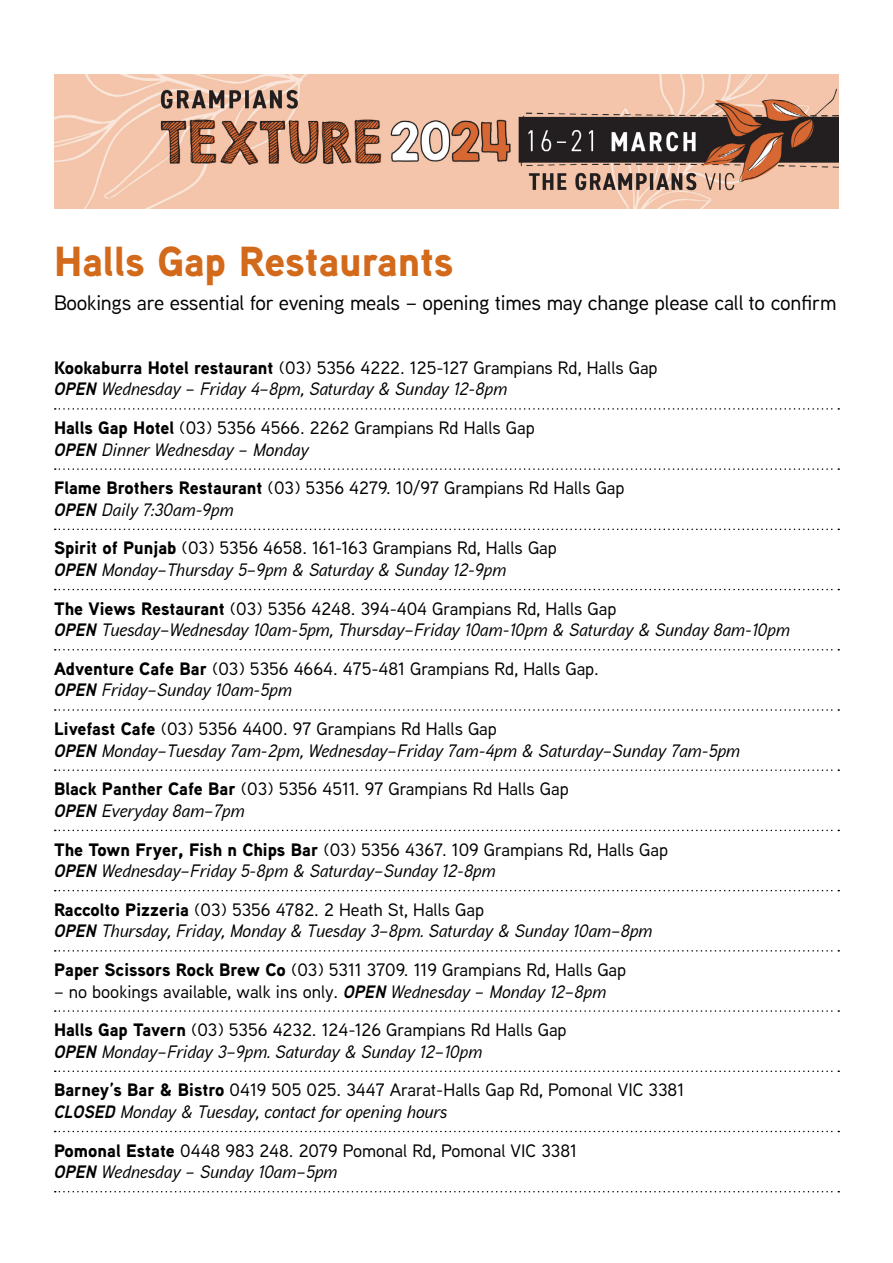
<style>
.page{position:relative;width:893px;height:1263px;background:#fff}
.page>*{position:absolute;margin:0;border:0;box-sizing:border-box;transform-origin:0 0}
.t1{font:900 42px "Aaux Next";color:#d3691b}
.t2{font:500 21px "Aaux Next";letter-spacing:-.01em;color:#000}
.t3{font:italic 500 18px/21.6px "Aaux Next";color:#000}
.t4{font:500 18px/21.6px "Aaux Next";color:#000}
.s1{font-weight:900;font-style:normal}
.s2{font-style:normal}
.s3{font-weight:700}
.s4{font-weight:900}
.s5{font-weight:700;font-style:italic}
.s6{font-style:italic}
</style>
<div class="page">
<svg style="left:55px;top:408px;width:784px;height:2px"></svg>
<svg style="left:55px;top:468px;width:784px;height:2px"></svg>
<svg style="left:55px;top:529px;width:784px;height:1px"></svg>
<svg style="left:55px;top:589px;width:784px;height:1px"></svg>
<svg style="left:55px;top:649px;width:784px;height:1px"></svg>
<svg style="left:55px;top:709px;width:784px;height:2px"></svg>
<svg style="left:55px;top:769px;width:784px;height:2px"></svg>
<svg style="left:55px;top:830px;width:784px;height:1px"></svg>
<svg style="left:55px;top:890px;width:784px;height:1px"></svg>
<svg style="left:55px;top:950px;width:784px;height:1px"></svg>
<svg style="left:55px;top:1010px;width:784px;height:2px"></svg>
<svg style="left:55px;top:1070px;width:784px;height:2px"></svg>
<svg style="left:55px;top:1131px;width:784px;height:1px"></svg>
<svg style="left:55px;top:1191px;width:784px;height:1px"></svg>
<img style="left:54px;top:74px;width:785px;height:135px">
<h1 class="t1" style="left:54px;top:231px;width:401px">Halls Gap Restaurants</h1>
<p class="t2" style="left:54px;top:288px;width:784px">Bookings are essential for evening meals – opening times may change please call to confirm</p>
<p class="t3" style="left:54px;top:356px;width:605px"><span class="s1">Kookaburra Hotel restaurant</span> <span class="s2">(03) 5356 4222. 125-127 Grampians Rd, Halls Gap<br></span><span class="s3">OPEN</span> Wednesday – Friday 4–8pm, Saturday &amp; Sunday 12-8pm</p>
<p class="t4" style="left:54px;top:416px;width:482px"><span class="s4">Halls Gap Hotel</span> (03) 5356 4566. 2262 Grampians Rd Halls Gap<br><span class="s5">OPEN</span> <span class="s6">Dinner Wednesday – Monday</span></p>
<p class="t4" style="left:54px;top:477px;width:572px"><span class="s4">Flame Brothers Restaurant</span> (03) 5356 4279. 10/97 Grampians Rd Halls Gap<br><span class="s5">OPEN</span> <span class="s6">Daily 7:30am-9pm</span></p>
<p class="t3" style="left:54px;top:537px;width:504px"><span class="s1">Spirit of Punjab</span> <span class="s2">(03) 5356 4658. 161-163 Grampians Rd, Halls Gap<br></span><span class="s3">OPEN</span> Monday–Thursday 5–9pm &amp; Saturday &amp; Sunday 12-9pm</p>
<p class="t3" style="left:54px;top:597px;width:737px"><span class="s1">The Views Restaurant</span> <span class="s2">(03) 5356 4248. 394-404 Grampians Rd, Halls Gap<br></span><span class="s3">OPEN</span> Tuesday–Wednesday 10am-5pm, Thursday–Friday 10am-10pm &amp; Saturday &amp; Sunday 8am-10pm</p>
<p class="t4" style="left:54px;top:657px;width:546px"><span class="s4">Adventure Cafe Bar</span> (03) 5356 4664. 475-481 Grampians Rd, Halls Gap.<br><span class="s5">OPEN</span> <span class="s6">Friday–Sunday 10am-5pm</span></p>
<p class="t3" style="left:54px;top:717px;width:688px"><span class="s1">Livefast Cafe</span> <span class="s2">(03) 5356 4400. 97 Grampians Rd Halls Gap<br></span><span class="s3">OPEN</span> Monday–Tuesday 7am-2pm, Wednesday–Friday 7am-4pm &amp; Saturday–Sunday 7am-5pm</p>
<p class="t4" style="left:54px;top:778px;width:516px"><span class="s4">Black Panther Cafe Bar</span> (03) 5356 4511. 97 Grampians Rd Halls Gap<br><span class="s5">OPEN</span> <span class="s6">Everyday 8am–7pm</span></p>
<p class="t3" style="left:54px;top:838px;width:615px"><span class="s1">The Town Fryer, Fish n Chips Bar</span> <span class="s2">(03) 5356 4367. 109 Grampians Rd, Halls Gap<br></span><span class="s3">OPEN</span> Wednesday–Friday 5-8pm &amp; Saturday–Sunday 12-8pm</p>
<p class="t3" style="left:54px;top:898px;width:600px"><span class="s1">Raccolto Pizzeria</span> <span class="s2">(03) 5356 4782. 2 Heath St, Halls Gap<br></span><span class="s3">OPEN</span> Thursday, Friday, Monday &amp; Tuesday 3–8pm. Saturday &amp; Sunday 10am–8pm</p>
<p class="t4" style="left:54px;top:958px;width:574px"><span class="s4">Paper Scissors Rock Brew Co</span> (03) 5311 3709. 119 Grampians Rd, Halls Gap</p>
<p class="t4" style="left:54px;top:971px;width:554px;line-height:38.5px">– no bookings available, walk ins only. <span class="s5">OPEN</span> <span class="s6">Wednesday – Monday 12–8pm<br></span><span class="s4">Halls Gap Tavern</span> (03) 5356 4232. 124-126 Grampians Rd Halls Gap</p>
<p class="t4" style="left:54px;top:1032px;width:632px;line-height:38.5px"><span class="s5">OPEN</span> <span class="s6">Monday–Friday 3–9pm. Saturday &amp; Sunday 12–10pm<br></span><span class="s4">Barney’s Bar &amp; Bistro</span> 0419 505 025. 3447 Ararat-Halls Gap Rd, Pomonal VIC 3381</p>
<p class="t4" style="left:54px;top:1092px;width:524px;line-height:38.5px"><span class="s5">CLOSED</span> <span class="s6">Monday &amp; Tuesday, contact for opening hours<br></span><span class="s4">Pomonal Estate</span> 0448 983 248. 2079 Pomonal Rd, Pomonal VIC 3381</p>
<p class="t3" style="left:54px;top:1160px;width:285px"><span class="s3">OPEN</span> Wednesday – Sunday 10am–5pm</p>
</div>
